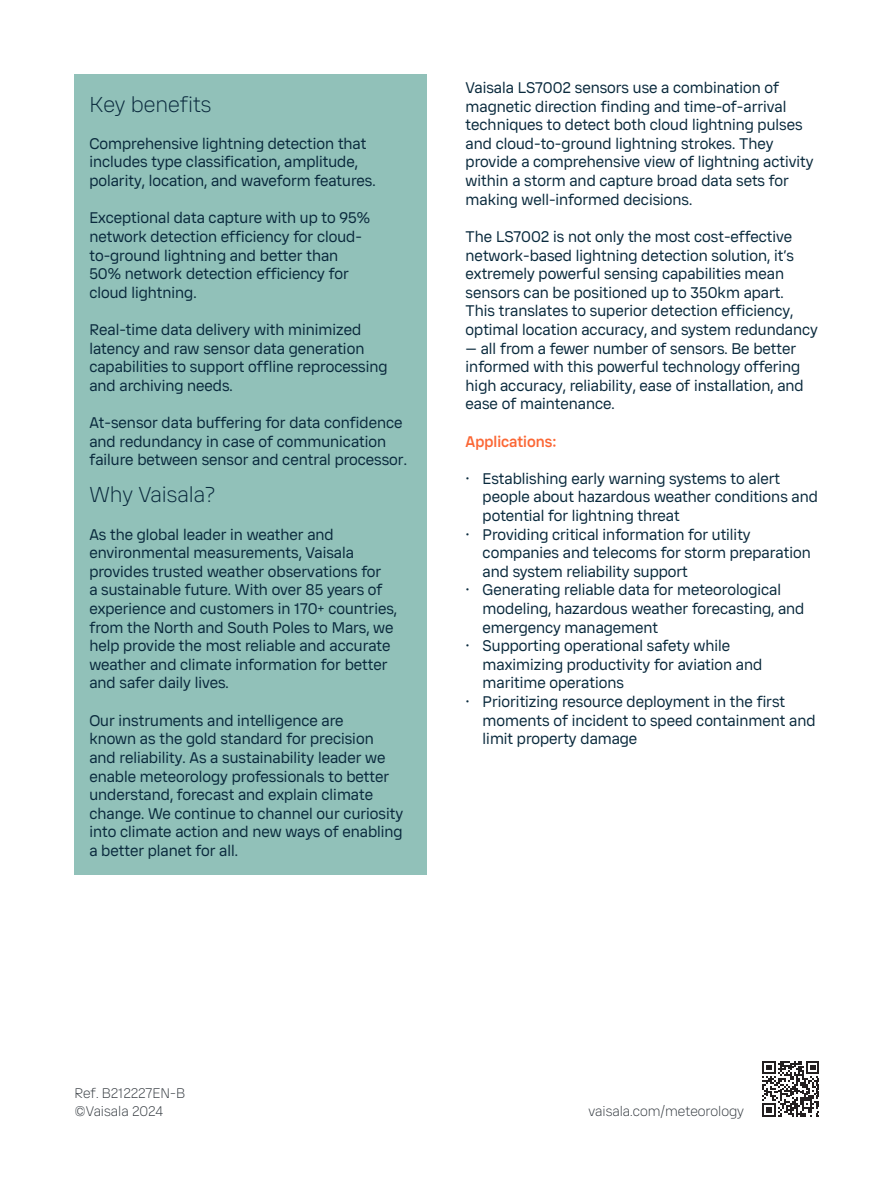
<style>
.page{position:relative;width:893px;height:1191px;background:#fff}
.page>*{position:absolute;margin:0;border:0;box-sizing:border-box;transform-origin:0 0}
.Ingress{font:300 21px "Vaisala Sans Beta 01";color:#0a2a3d}
.Body{font:300 21px "Vaisala Sans Beta 01";color:#0a2a3d}
.Body-2{font:15px/18.6px "Vaisala Sans Beta 01";color:#0a2a3d}
.Subheading{font:500 15px "Vaisala Sans Beta 01";color:#fb6735}
.t1{font:300 13.5px/18.6px "Vaisala Sans Beta 01";color:#343a40}
</style>
<div class="page">
<svg style="left:763px;top:1061px;width:56px;height:55px"></svg>
<div style="left:74px;top:74px;width:353px;height:800px;background:#91c1b9"></div>
<p class="Ingress" style="left:89px;top:91px;width:123px">Key benefits</p>
<p class="Body-2" style="left:89px;top:134px;width:288px">Comprehensive lightning detection that includes type classification, amplitude, polarity, location, and waveform features.</p>
<p class="Body-2" style="left:89px;top:208px;width:282px">Exceptional data capture with up to 95% network detection efficiency for cloud&shy;to-ground lightning and better than 50% network detection efficiency for cloud lightning.</p>
<p class="Body-2" style="left:89px;top:320px;width:300px">Real-time data delivery with minimized latency and raw sensor data generation capabilities to support offline reprocessing and archiving needs.</p>
<p class="Body-2" style="left:89px;top:413px;width:319px">At-sensor data buffering for data confidence and redundancy in case of communication failure between sensor and central processor.</p>
<p class="Body" style="left:89px;top:482px;width:127px">Why Vaisala?</p>
<p class="Body-2" style="left:89px;top:525px;width:309px">As the global leader in weather and environmental measurements, Vaisala provides trusted weather observations for<br>a sustainable future. With over 85 years of experience and customers in 170+ countries, from the North and South Poles to Mars, we help provide the most reliable and accurate weather and climate information for better and safer daily lives.</p>
<p class="Body-2" style="left:89px;top:711px;width:315px">Our instruments and intelligence are<br>known as the gold standard for precision and reliability. As a sustainability leader we enable meteorology professionals to better understand, forecast and explain climate change. We continue to channel our curiosity into climate action and new ways of enabling a better planet for all.</p>
<p class="Body-2" style="left:466px;top:78px;width:350px">Vaisala LS7002 sensors use a combination of magnetic direction finding and time-of-arrival techniques to detect both cloud lightning pulses and cloud-to-ground lightning strokes. They provide a comprehensive view of lightning activity within a storm and capture broad data sets for making well-informed decisions.</p>
<p class="Body-2" style="left:466px;top:227px;width:354px">The LS7002 is not only the most cost-effective network-based lightning detection solution, it’s extremely powerful sensing capabilities mean sensors can be positioned up to 350km apart.<br>This translates to superior detection efficiency, optimal location accuracy, and system redundancy</p>
<p class="Body-2" style="left:466px;top:339px;width:340px">— all from a fewer number of sensors. Be better informed with this powerful technology offering high accuracy, reliability, ease of installation, and ease of maintenance.</p>
<p class="Subheading" style="left:466px;top:432px;width:93px">Applications:</p>
<p class="Body-2" style="left:483px;top:469px;width:337px;text-indent:-17px">• Establishing early warning systems to alert people about hazardous weather conditions and potential for lightning threat</p>
<p class="Body-2" style="left:483px;top:525px;width:330px;text-indent:-17px">• Providing critical information for utility companies and telecoms for storm preparation and system reliability support</p>
<p class="Body-2" style="left:483px;top:580px;width:323px;text-indent:-17px">• Generating reliable data for meteorological modeling, hazardous weather forecasting, and emergency management</p>
<p class="Body-2" style="left:483px;top:636px;width:281px;text-indent:-17px">• Supporting operational safety while maximizing productivity for aviation and maritime operations</p>
<p class="Body-2" style="left:483px;top:692px;width:334px;text-indent:-17px">• Prioritizing resource deployment in the first moments of incident to speed containment and limit property damage</p>
<p class="t1" style="left:74px;top:1083px;width:112px">Ref. B212227EN-B ©Vaisala 2024</p>
<p class="t1" style="left:588px;top:1102px;width:157px">vaisala.com/meteorology</p>
</div>
